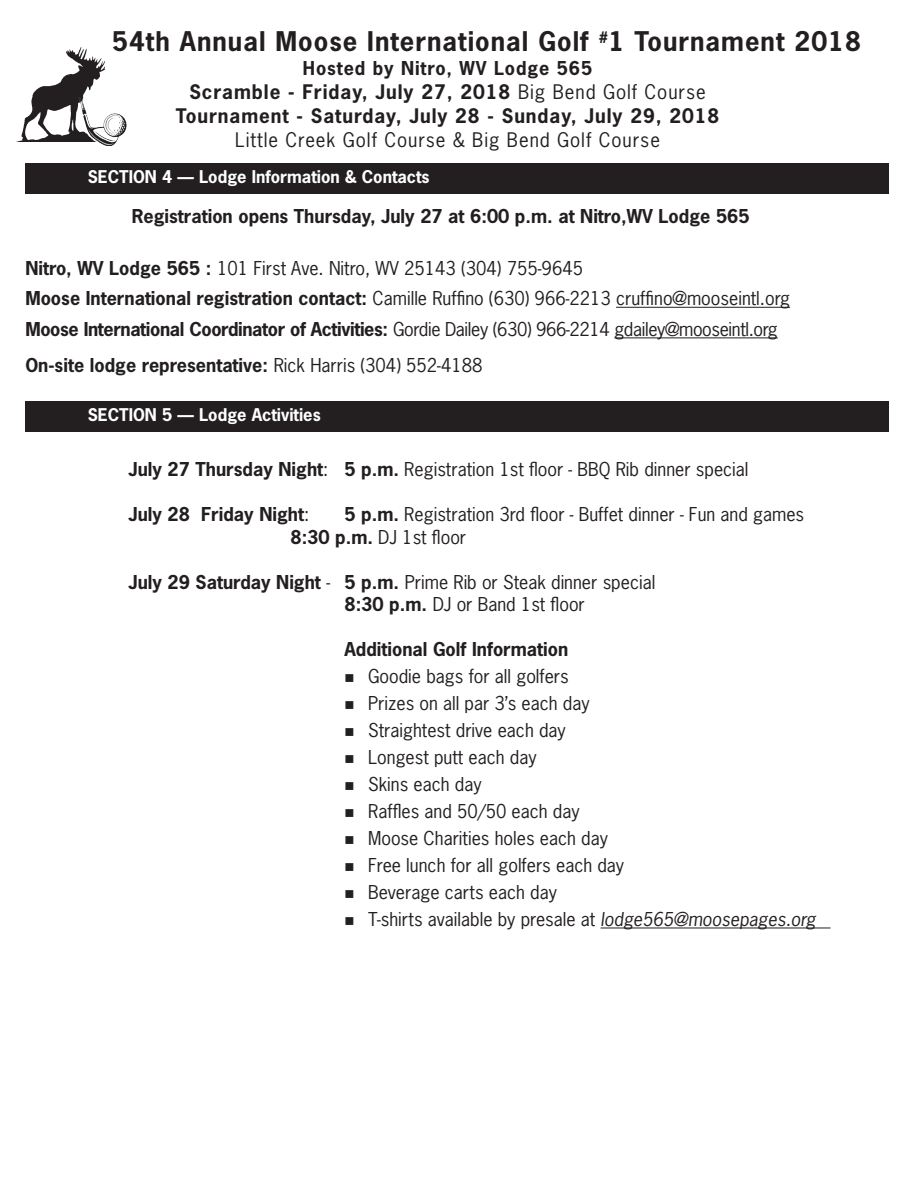
<style>
.page{position:relative;width:918px;height:1188px;background:#fff}
.page>*{position:absolute;margin:0;border:0;box-sizing:border-box;transform-origin:0 0}
.t1{font:700 25.5px "News Gothic Std";letter-spacing:.04em;color:#231f20}
.t2{font:700 18.9px/24px "News Gothic Std";letter-spacing:.05em;color:#231f20;text-align:center}
.t3{font:18px/22.5px "News Gothic Std";color:#231f20}
.t4{font:700 18px "News Gothic Std";color:#231f20}
.t5{font:18px "News Gothic Std";letter-spacing:-.02em;color:#231f20}
.t6{font:700 18px "News Gothic Std";letter-spacing:.05em;color:#231f20}
.t7{font:700 16.5px "News Gothic Std";color:#fff}
.s1{font-weight:400}
.s2{font-weight:700}
.s3{font-style:italic}
</style>
<div class="page">
<hr style="left:616px;top:307px;width:174px;height:1px;background:#231f20">
<hr style="left:614px;top:337px;width:164px;height:1px;background:#231f20">
<div style="left:25px;top:164px;width:864px;height:30px;background:#231f20"></div>
<div style="left:25px;top:401px;width:864px;height:31px;background:#231f20"></div>
<hr style="left:601px;top:928px;width:230px;height:1px;background:#231f20">
<img style="left:19px;top:47px;width:85px;height:94px">
<img style="left:77px;top:97px;width:50px;height:48px">
<p class="t1" style="left:112px;top:25px;width:750px">54th Annual Moose International Golf <sup>#</sup>1 Tournament 2018</p>
<p class="t6" style="left:303px;top:57px;width:291px">Hosted by Nitro, WV Lodge 565</p>
<p class="t2" style="left:189px;top:80px;width:518px">Scramble - Friday, July 27, 2018 <span class="s1">Big Bend Golf Course</span></p>
<p class="t2" style="left:176px;top:104px;width:545px">Tournament - Saturday, July 28 - Sunday, July 29, 2018<br><span class="s1">Little Creek Golf Course &amp; Big Bend Golf Course</span></p>
<p class="t7" style="left:88px;top:166px;width:343px">SECTION 4 — Lodge Information &amp; Contacts</p>
<p class="t4" style="left:132px;top:204px;width:619px">Registration opens Thursday, July 27 at 6:00 p.m. at Nitro,WV Lodge 565</p>
<p class="t3" style="left:25px;top:257px;width:559px"><span class="s2">Nitro, WV Lodge 565 :</span> 101 First Ave. Nitro, WV 25143 (304) 755-9645</p>
<p class="t3" style="left:25px;top:287px;width:766px"><span class="s2">Moose International registration contact:</span> Camille Ruffino (630) 966-2213 cruffino@mooseintl.org</p>
<p class="t5" style="left:25px;top:318px;width:754px"><span class="s2">Moose International Coordinator of Activities:</span> Gordie Dailey (630) 966-2214 gdailey@mooseintl.org</p>
<p class="t4" style="left:25px;top:353px;width:459px">On-site lodge representative: <span class="s1">Rick Harris (304) 552-4188</span></p>
<p class="t7" style="left:88px;top:403px;width:234px">SECTION 5 — Lodge Activities</p>
<p class="t3" style="left:129px;top:458px;width:622px"><span class="s2">July 27 Thursday Night</span>: <span class="s2">5 p.m.</span> Registration 1st floor - BBQ Rib dinner special</p>
<p class="t4" style="left:129px;top:502px;width:182px">July 28 Friday Night<span class="s1">:</span></p>
<p class="t3" style="left:291px;top:503px;width:515px;text-indent:54px"><span class="s2">5 p.m.</span> Registration 3rd floor - Buffet dinner - Fun and games<br><span class="s2">8:30 p.m.</span> DJ 1st floor</p>
<p class="t3" style="left:129px;top:571px;width:528px"><span class="s2">July 29 Saturday Night</span> - <span class="s2">5 p.m.</span> Prime Rib or Steak dinner special</p>
<p class="t3" style="left:345px;top:593px;width:242px"><span class="s2">8:30 p.m.</span> DJ or Band 1st floor</p>
<p class="t4" style="left:345px;top:637px;width:225px">Additional Golf Information</p>
<p class="t3" style="left:345px;top:665px;width:226px">■ Goodie bags for all golfers</p>
<p class="t3" style="left:345px;top:692px;width:247px">■ Prizes on all par 3’s each day</p>
<p class="t3" style="left:345px;top:719px;width:223px">■ Straightest drive each day</p>
<p class="t3" style="left:345px;top:746px;width:194px">■ Longest putt each day</p>
<p class="t3" style="left:345px;top:773px;width:139px">■ Skins each day</p>
<p class="t3" style="left:345px;top:800px;width:237px">■ Raffles and 50/50 each day</p>
<p class="t3" style="left:345px;top:827px;width:265px">■ Moose Charities holes each day</p>
<p class="t3" style="left:345px;top:854px;width:281px">■ Free lunch for all golfers each day</p>
<p class="t3" style="left:345px;top:881px;width:214px">■ Beverage carts each day</p>
<p class="t3" style="left:345px;top:908px;width:473px">■ T-shirts available by presale at <span class="s3">lodge565@moosepages.org</span></p>
</div>
